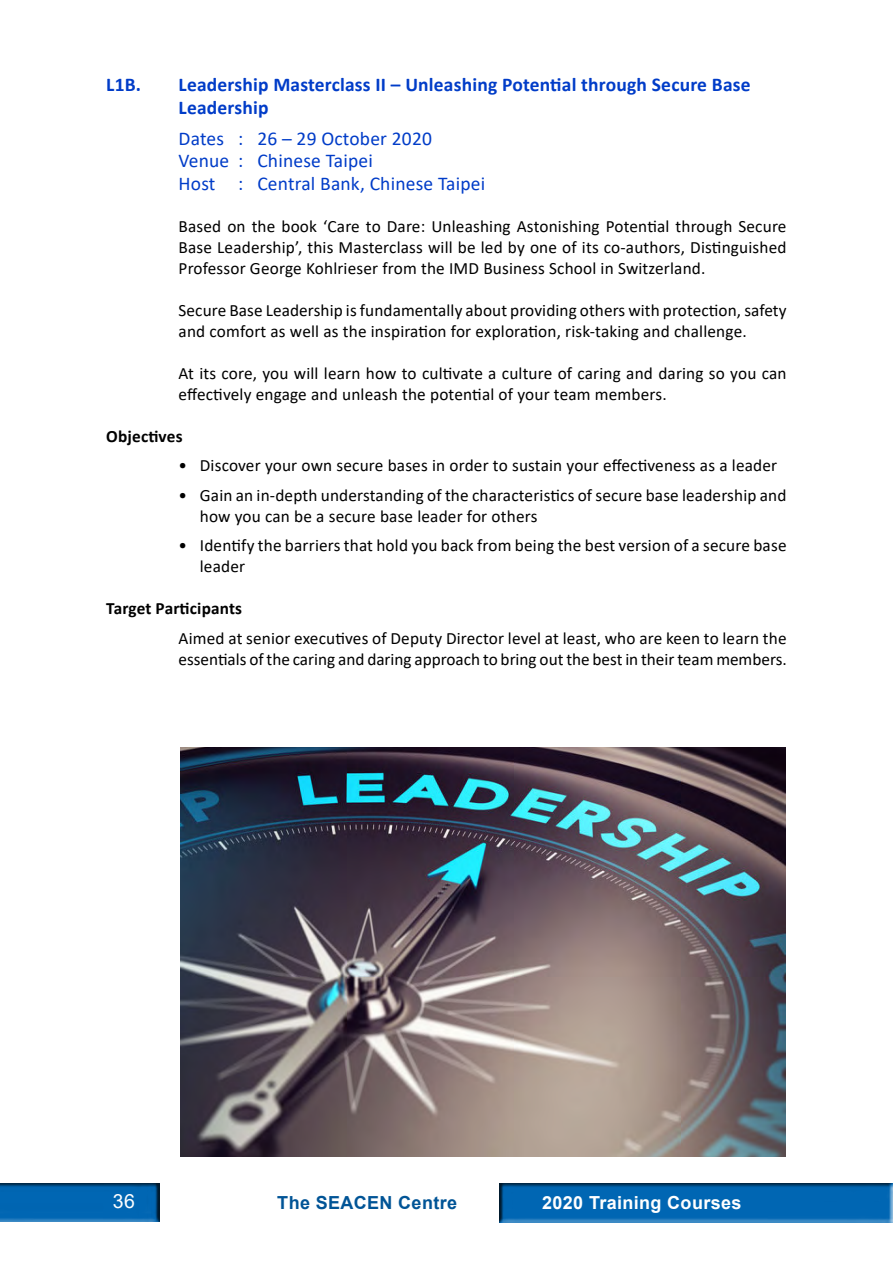
<style>
.page{position:relative;width:893px;height:1263px;background:#fff}
.page>*{position:absolute;margin:0;border:0;box-sizing:border-box;transform-origin:0 0}
.t1{font:700 19.5px/22.5px "Calibri";letter-spacing:.01em;color:#003cc8}
.t2{font:19.5px/22.5px "Calibri";letter-spacing:.01em;color:#003cc8}
.t3{font:19.5px "Arial";color:#fff}
.t4{font:700 18px "Arial";letter-spacing:.02em;color:#fff}
.t5{font:700 18px "Arial";letter-spacing:.02em;color:#005496}
.t6{font:17.25px/21px "Calibri";letter-spacing:.01em;color:#000}
.t7{font:700 17.25px "Calibri";letter-spacing:.01em;color:#000}
</style>
<div class="page">
<img style="left:181px;top:747px;width:605px;height:410px">
<div style="left:499px;top:1179px;width:394px;height:47px;background:#000;opacity:.75"></div>
<div style="left:0;top:1179px;width:161px;height:46px;background:#000;opacity:.75"></div>
<p class="t1" style="left:106px;top:73px;width:36px">L1B.</p>
<p class="t1" style="left:179px;top:73px;width:573px">Leadership Masterclass II – Unleashing Potential through Secure Base<br>Leadership</p>
<p class="t2" style="left:179px;top:126px;width:308px">Dates : 26 – 29 October 2020<br>Venue : Chinese Taipei<br>Host : Central Bank, Chinese Taipei</p>
<p class="t6" style="left:179px;top:215px;width:609px;text-align:justify">Based on the book ‘Care to Dare: Unleashing Astonishing Potential through Secure Base Leadership’, this Masterclass will be led by one of its co-authors, Distinguished Professor George Kohlrieser from the IMD Business School in Switzerland.</p>
<p class="t6" style="left:179px;top:299px;width:609px">Secure Base Leadership is fundamentally about providing others with protection, safety and comfort as well as the inspiration for exploration, risk-taking and challenge.</p>
<p class="t6" style="left:179px;top:362px;width:609px">At its core, you will learn how to cultivate a culture of caring and daring so you can effectively engage and unleash the potential of your team members.</p>
<p class="t7" style="left:106px;top:424px;width:78px">Objectives</p>
<p class="t6" style="left:179px;top:454px;width:600px">• Discover your own secure bases in order to sustain your effectiveness as a leader</p>
<p class="t6" style="left:200px;top:484px;width:588px;text-indent:-21px">• Gain an in-depth understanding of the characteristics of secure base leadership and how you can be a secure base leader for others</p>
<p class="t6" style="left:200px;top:534px;width:588px;text-indent:-21px">• Identify the barriers that hold you back from being the best version of a secure base leader</p>
<p class="t7" style="left:106px;top:596px;width:137px">Target Participants</p>
<p class="t6" style="left:179px;top:627px;width:610px">Aimed at senior executives of Deputy Director level at least, who are keen to learn the essentials of the caring and daring approach to bring out the best in their team members.</p>
<p class="t3" style="left:113px;top:1187px;width:24px">36</p>
<p class="t5" style="left:277px;top:1190px;width:181px">The SEACEN Centre</p>
<p class="t4" style="left:542px;top:1190px;width:201px">2020 Training Courses</p>
</div>
